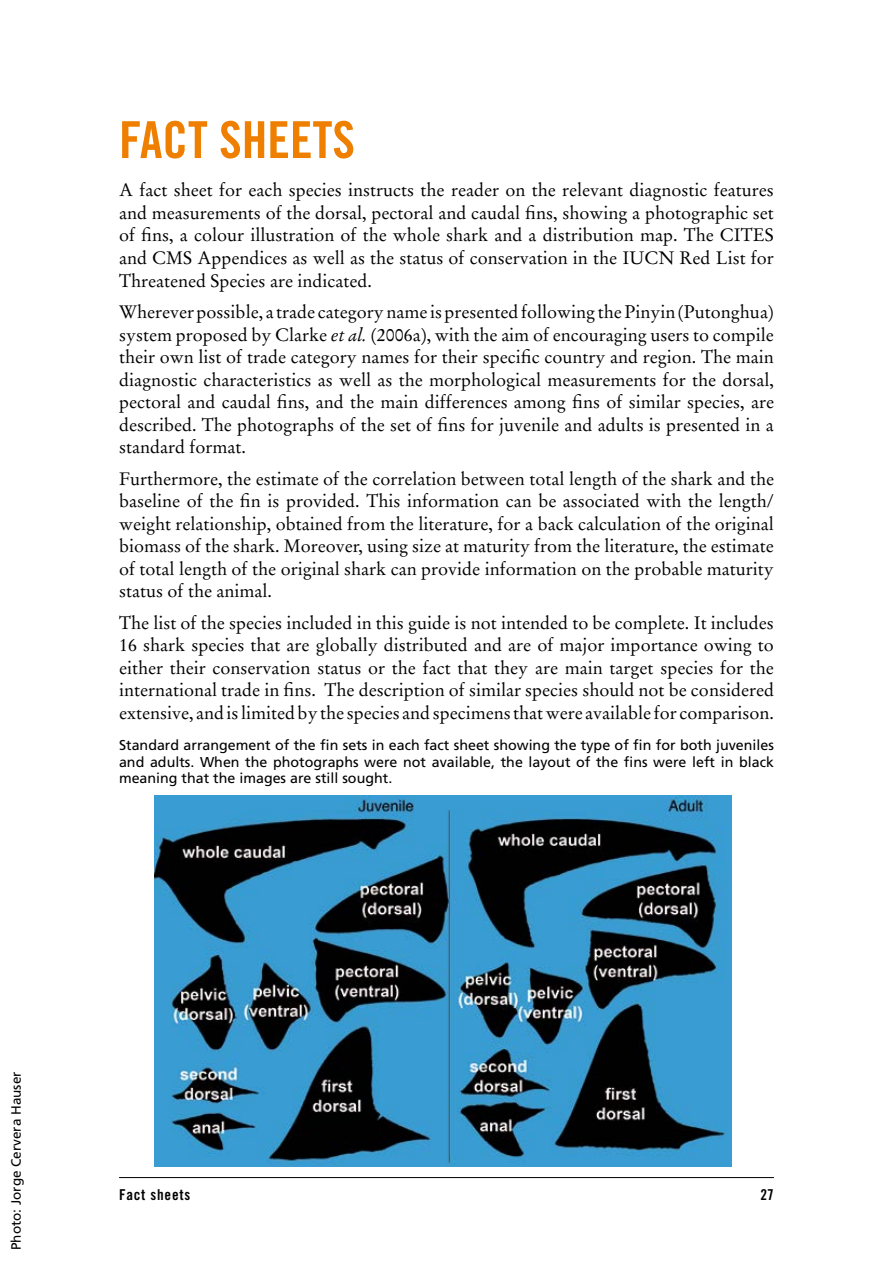
<style>
.page{position:relative;width:893px;height:1263px;background:#fff}
.page>*{position:absolute;margin:0;border:0;box-sizing:border-box;transform-origin:0 0}
.t1{font:51px "Trade Gothic Bold Cond Twenty";color:#ee7f00}
.t2{font:18px/22.5px "Stempel Garamond LT Std";color:#000;text-align:justify}
.t3{font:15px "Trade Gothic Bold Cond Twenty";letter-spacing:.05em;color:#000}
.t4{font:14.25px/16.5px "Frutiger LT Std";color:#000;text-align:justify}
.t5{font:13.5px "Frutiger LT Std";color:#000}
.s1{font-style:italic}
</style>
<div class="page">
<hr style="left:119px;top:1177px;width:655px;height:1px;background:#000">
<img style="left:154px;top:795px;width:577px;height:371px">
<h1 class="t1" style="left:119px;top:109px;width:237px">FACT SHEETS</h1>
<p class="t2" style="left:119px;top:179px;width:656px">A fact sheet for each species instructs the reader on the relevant diagnostic features and measurements of the dorsal, pectoral and caudal fins, showing a photographic set of fins, a colour illustration of the whole shark and a distribution map. The CITES and CMS Appendices as well as the status of conservation in the IUCN Red List for Threatened Species are indicated.</p>
<p class="t2" style="left:119px;top:301px;width:656px">Wherever possible, a trade category name is presented following the Pinyin (Putonghua) system proposed by Clarke <span class="s1">et al.</span> (2006a), with the aim of encouraging users to compile their own list of trade category names for their specific country and region. The main diagnostic characteristics as well as the morphological measurements for the dorsal, pectoral and caudal fins, and the main differences among fins of similar species, are described. The photographs of the set of fins for juvenile and adults is presented in a standard format.</p>
<p class="t2" style="left:119px;top:467px;width:656px">Furthermore, the estimate of the correlation between total length of the shark and the baseline of the fin is provided. This information can be associated with the length/ weight relationship, obtained from the literature, for a back calculation of the original biomass of the shark. Moreover, using size at maturity from the literature, the estimate of total length of the original shark can provide information on the probable maturity status of the animal.</p>
<p class="t2" style="left:119px;top:611px;width:656px">The list of the species included in this guide is not intended to be complete. It includes 16 shark species that are globally distributed and are of major importance owing to either their conservation status or the fact that they are main target species for the international trade in fins. The description of similar species should not be considered extensive, and is limited by the species and specimens that were available for comparison.</p>
<p class="t4" style="left:119px;top:737px;width:656px">Standard arrangement of the fin sets in each fact sheet showing the type of fin for both juveniles and adults. When the photographs were not available, the layout of the fins were left in black meaning that the images are still sought.</p>
<p class="t5" style="left:8px;top:1250px;width:180px;rotate:-90deg">Photo: Jorge Cervera Hauser</p>
<p class="t3" style="left:119px;top:1185px;width:73px">Fact sheets</p>
<p class="t3" style="left:761px;top:1185px;width:15px">27</p>
</div>
